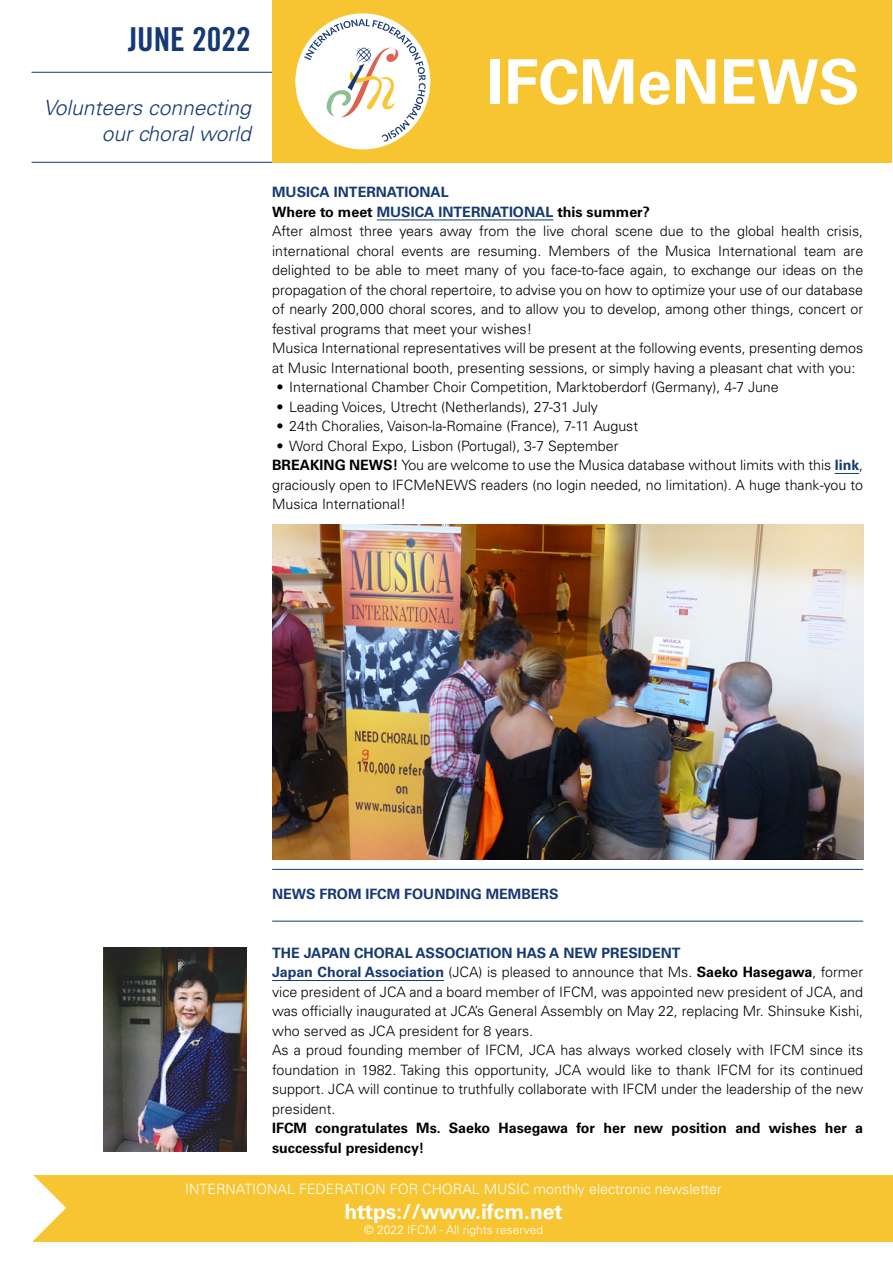
<style>
.page{position:relative;width:893px;height:1263px;background:#fff}
.page>*{position:absolute;margin:0;border:0;box-sizing:border-box;transform-origin:0 0}
.t1{font:700 61.5px "Univers LT Std";color:#fff}
.t2{font:33px "Trade Gothic LT Std Bd Cn 20";color:#153972}
.t3{font:italic 300 21px/25.2px "Univers LT Std";color:#153972;text-align:right}
.t4{font:700 21px "Univers LT Std";color:#fff}
.t5{font:300 14.25px/19.5px "Univers LT Std";color:#000}
.t6{font:700 14.25px/19.5px "Univers LT Std";color:#000}
.t7{font:300 14.25px "Univers LT Std";color:#fff}
.t8{font:700 14.25px "Univers LT Std";color:#153972}
.t9{font:300 12px "Univers LT Std";color:#fff}
.s1{font-weight:700;color:#153972}
.s2{font-weight:700}
</style>
<div class="page">
<div style="left:33px;top:1176px;width:860px;height:66px;background:#f7c531"></div>
<svg style="left:33px;top:1175px;width:33px;height:66px"></svg>
<hr style="left:377px;top:220px;width:176px;height:1px;background:#153972">
<svg style="left:835px;top:473px;width:24px;height:1px"></svg>
<hr style="left:272px;top:869px;width:591px;height:1px;background:#153972">
<hr style="left:272px;top:921px;width:591px;height:1px;background:#153972">
<hr style="left:272px;top:980px;width:172px;height:1px;background:#153972">
<div style="left:272px;top:0;width:619px;height:163px;background:#f7c531"></div>
<div style="left:295px;top:13px;width:135px;height:136px;background:#fff;border-radius:50%"></div>
<svg style="left:304px;top:19px;width:122px;height:123px"></svg>
<hr style="left:32px;top:72px;width:240px;height:1px;background:#153972">
<hr style="left:32px;top:162px;width:240px;height:1px;background:#153972">
<img style="left:272px;top:524px;width:591px;height:335px">
<img style="left:103px;top:947px;width:144px;height:205px">
<h2 class="t2" style="left:128px;top:19px;width:124px">JUNE 2022</h2>
<h3 class="t3" style="left:44px;top:96px;width:209px">Volunteers connecting our choral world</h3>
<h1 class="t1" style="left:487px;top:46px;width:374px">IFCMeNEWS</h1>
<p class="t5" style="left:272px;top:183px;width:593px"><span class="s1">MUSICA INTERNATIONAL<br></span><span class="s2">Where to meet</span> <span class="s1">MUSICA INTERNATIONAL</span> <span class="s2">this summer?<br></span>After almost three years away from the live choral scene due to the global health crisis, international choral events are resuming. Members of the Musica International team are delighted to be able to meet many of you face-to-face again, to exchange our ideas on the propagation of the choral repertoire, to advise you on how to optimize your use of our database of nearly 200,000 choral scores, and to allow you to develop, among other things, concert or festival programs that meet your wishes!<br>Musica International representatives will be present at the following events, presenting demos at Music International booth, presenting sessions, or simply having a pleasant chat with you:</p>
<p class="t5" style="left:276px;top:378px;width:504px">• International Chamber Choir Competition, Marktoberdorf (Germany), 4-7 June</p>
<p class="t5" style="left:276px;top:397px;width:323px">• Leading Voices, Utrecht (Netherlands), 27-31 July</p>
<p class="t5" style="left:276px;top:417px;width:363px">• 24th Choralies, Vaison-la-Romaine (France), 7-11 August</p>
<p class="t5" style="left:272px;top:436px;width:593px">• Word Choral Expo, Lisbon (Portugal), 3-7 September<br><span class="s2">BREAKING NEWS!</span> You are welcome to use the Musica database without limits with this <span class="s1">link</span>, graciously open to IFCMeNEWS readers (no login needed, no limitation). A huge thank-you to Musica International!</p>
<p class="t8" style="left:272px;top:886px;width:288px">NEWS FROM IFCM FOUNDING MEMBERS</p>
<p class="t5" style="left:272px;top:943px;width:593px"><span class="s1">THE JAPAN CHORAL ASSOCIATION HAS A NEW PRESIDENT<br>Japan Choral Association</span> (JCA) is pleased to announce that Ms. <span class="s2">Saeko Hasegawa</span>, former vice president of JCA and a board member of IFCM, was appointed new president of JCA, and was officially inaugurated at JCA’s General Assembly on May 22, replacing Mr. Shinsuke Kishi, who served as JCA president for 8 years.<br>As a proud founding member of IFCM, JCA has always worked closely with IFCM since its foundation in 1982. Taking this opportunity, JCA would like to thank IFCM for its continued support. JCA will continue to truthfully collaborate with IFCM under the leadership of the new president.</p>
<p class="t6" style="left:272px;top:1119px;width:593px">IFCM congratulates Ms. Saeko Hasegawa for her new position and wishes her a successful presidency!</p>
<p class="t7" style="left:185px;top:1180px;width:538px">INTERNATIONAL FEDERATION FOR CHORAL MUSIC monthly electronic newsletter</p>
<h3 class="t4" style="left:344px;top:1200px;width:220px">https://www.ifcm.net</h3>
<p class="t9" style="left:364px;top:1222px;width:180px">© 2022 IFCM - All rights reserved</p>
</div>
